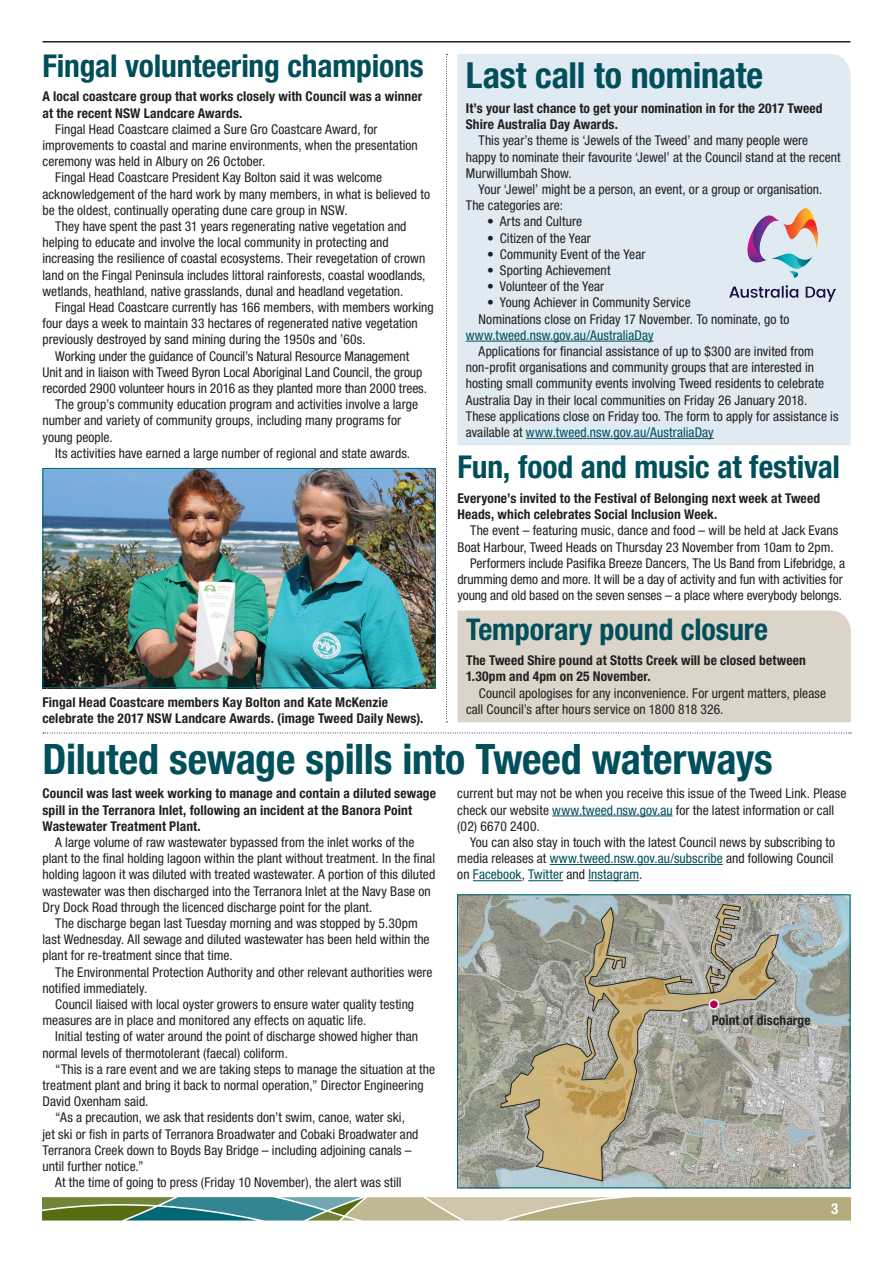
<style>
.page{position:relative;width:893px;height:1263px;background:#fff}
.page>*{position:absolute;margin:0;border:0;box-sizing:border-box;transform-origin:0 0}
.H1{font:700 condensed 42px "Helvetica Neue LT Std";letter-spacing:-.005em;color:#004f5a}
.H2{font:700 condensed 36px "Helvetica Neue LT Std";letter-spacing:-.005em;color:#004f5a}
.H2-2{font:700 condensed 31.5px "Helvetica Neue LT Std";letter-spacing:-.005em;color:#004f5a}
.H2-3{font:700 condensed 30px "Helvetica Neue LT Std";letter-spacing:-.005em;color:#004f5a}
.t1{font:700 condensed 15px "Helvetica Neue LT Std";color:#fff}
.body{font:condensed 13.5px/16.2px "Helvetica Neue LT Std";letter-spacing:.005em;color:#231f20}
.intro{font:700 condensed 13.5px/16.2px "Helvetica Neue LT Std";letter-spacing:.01em;color:#231f20}
.s1{color:#004f5a}
</style>
<div class="page">
<svg style="left:43px;top:1197px;width:807px;height:23px;background:#95a483"></svg>
<hr style="left:43px;top:41px;width:807px;height:2px;background:#231f20">
<div style="left:457px;top:610px;width:394px;height:112px;background:#dcd3c9"></div>
<div style="left:457px;top:54px;width:394px;height:391px;background:#dfeaf2"></div>
<hr style="left:466px;top:341px;width:188px;height:1px;background:#004f5a">
<hr style="left:526px;top:438px;width:188px;height:1px;background:#004f5a">
<img style="left:729px;top:208px;width:107px;height:94px">
<svg style="left:43px;top:733px;width:808px;height:1px"></svg>
<svg style="left:446px;top:54px;width:1px;height:668px"></svg>
<hr style="left:552px;top:815px;width:121px;height:1px;background:#004f5a">
<hr style="left:550px;top:864px;width:173px;height:1px;background:#004f5a">
<hr style="left:473px;top:880px;width:49px;height:1px;background:#004f5a">
<hr style="left:528px;top:880px;width:35px;height:1px;background:#004f5a">
<hr style="left:588px;top:880px;width:51px;height:1px;background:#004f5a">
<img style="left:459px;top:896px;width:389px;height:290px">
<div style="left:457px;top:894px;width:393px;height:294px;border:1px solid #006874"></div>
<div style="left:709px;top:1000px;width:9px;height:9px;background:#b70051;border-radius:50%"></div>
<div style="left:709px;top:999px;width:10px;height:11px;border:2px solid #fff;border-radius:50%"></div>
<img style="left:45px;top:470px;width:389px;height:216px">
<div style="left:43px;top:468px;width:393px;height:220px;border:1px solid #006874"></div>
<h3 class="H2-2" style="left:43px;top:46px;width:383px">Fingal volunteering champions</h3>
<p class="intro" style="left:43px;top:88px;width:381px">A local coastcare group that works closely with Council was a winner at the recent NSW Landcare Awards.</p>
<p class="body" style="left:43px;top:121px;width:377px;text-indent:13px">Fingal Head Coastcare claimed a Sure Gro Coastcare Award, for improvements to coastal and marine environments, when the presentation ceremony was held in Albury on 26 October.</p>
<p class="body" style="left:43px;top:169px;width:389px;text-indent:13px">Fingal Head Coastcare President Kay Bolton said it was welcome acknowledgement of the hard work by many members, in what is believed to be the oldest, continually operating dune care group in NSW.</p>
<p class="body" style="left:43px;top:218px;width:384px;text-indent:13px">They have spent the past 31 years regenerating native vegetation and helping to educate and involve the local community in protecting and increasing the resilience of coastal ecosystems. Their revegetation of crown land on the Fingal Peninsula includes littoral rainforests, coastal woodlands, wetlands, heathland, native grasslands, dunal and headland vegetation.</p>
<p class="body" style="left:43px;top:299px;width:393px;text-indent:13px">Fingal Head Coastcare currently has 166 members, with members working four days a week to maintain 33 hectares of regenerated native vegetation previously destroyed by sand mining during the 1950s and ’60s.</p>
<p class="body" style="left:43px;top:348px;width:386px;text-align:center">Working under the guidance of Council’s Natural Resource Management<br>Unit and in liaison with Tweed Byron Local Aboriginal Land Council, the group recorded 2900 volunteer hours in 2016 as they planted more than 2000 trees.</p>
<p class="body" style="left:43px;top:396px;width:377px;text-indent:13px">The group’s community education program and activities involve a large number and variety of community groups, including many programs for young people.</p>
<p class="body" style="left:55px;top:445px;width:356px">Its activities have earned a large number of regional and state awards.</p>
<p class="intro" style="left:43px;top:694px;width:382px">Fingal Head Coastcare members Kay Bolton and Kate McKenzie celebrate the 2017 NSW Landcare Awards. (image Tweed Daily News).</p>
<h3 class="H2" style="left:466px;top:54px;width:299px">Last call to nominate</h3>
<p class="intro" style="left:466px;top:100px;width:358px">It’s your last chance to get your nomination in for the 2017 Tweed<br>Shire Australia Day Awards.</p>
<p class="body" style="left:466px;top:132px;width:376px;text-indent:13px">This year’s theme is ‘Jewels of the Tweed’ and many people were happy to nominate their favourite ‘Jewel’ at the Council stand at the recent<br>Murwillumbah Show.</p>
<p class="body" style="left:466px;top:181px;width:358px;text-indent:13px">Your ‘Jewel’ might be a person, an event, or a group or organisation.<br>The categories are:</p>
<p class="body" style="left:487px;top:213px;width:96px">• Arts and Culture</p>
<p class="body" style="left:487px;top:230px;width:105px">• Citizen of the Year</p>
<p class="body" style="left:487px;top:246px;width:160px">• Community Event of the Year</p>
<p class="body" style="left:487px;top:262px;width:125px">• Sporting Achievement</p>
<p class="body" style="left:487px;top:278px;width:119px">• Volunteer of the Year</p>
<p class="body" style="left:487px;top:294px;width:205px">• Young Achiever in Community Service</p>
<p class="body" style="left:466px;top:311px;width:325px;text-indent:13px">Nominations close on Friday 17 November. To nominate, go to <span class="s1">www.tweed.nsw.gov.au/AustraliaDay</span></p>
<p class="body" style="left:466px;top:343px;width:374px;text-indent:13px">Applications for financial assistance of up to $300 are invited from non-profit organisations and community groups that are interested in hosting small community events involving Tweed residents to celebrate Australia Day in their local communities on Friday 26 January 2018.<br>These applications close on Friday too. The form to apply for assistance is available at <span class="s1">www.tweed.nsw.gov.au/AustraliaDay</span></p>
<h3 class="H2-2" style="left:457px;top:448px;width:384px">Fun, food and music at festival</h3>
<p class="intro" style="left:457px;top:490px;width:364px">Everyone’s invited to the Festival of Belonging next week at Tweed<br>Heads, which celebrates Social Inclusion Week.</p>
<p class="body" style="left:457px;top:522px;width:382px;text-indent:13px">The event – featuring music, dance and food – will be held at Jack Evans<br>Boat Harbour, Tweed Heads on Thursday 23 November from 10am to 2pm.</p>
<p class="body" style="left:457px;top:555px;width:389px;text-indent:13px">Performers include Pasifika Breeze Dancers, The Us Band from Lifebridge, a drumming demo and more. It will be a day of activity and fun with activities for young and old based on the seven senses – a place where everybody belongs.</p>
<h3 class="H2-3" style="left:466px;top:612px;width:303px">Temporary pound closure</h3>
<p class="intro" style="left:466px;top:652px;width:342px">The Tweed Shire pound at Stotts Creek will be closed between<br>1.30pm and 4pm on 25 November.</p>
<p class="body" style="left:466px;top:685px;width:362px;text-indent:13px">Council apologises for any inconvenience. For urgent matters, please call Council’s after hours service on 1800 818 326.</p>
<h2 class="H1" style="left:43px;top:733px;width:732px">Diluted sewage spills into Tweed waterways</h2>
<p class="intro" style="left:43px;top:785px;width:395px">Council was last week working to manage and contain a diluted sewage spill in the Terranora Inlet, following an incident at the Banora Point<br>Wastewater Treatment Plant.</p>
<p class="body" style="left:43px;top:834px;width:394px;text-indent:13px">A large volume of raw wastewater bypassed from the inlet works of the plant to the final holding lagoon within the plant without treatment. In the final holding lagoon it was diluted with treated wastewater. A portion of this diluted wastewater was then discharged into the Terranora Inlet at the Navy Base on Dry Dock Road through the licenced discharge point for the plant.</p>
<p class="body" style="left:43px;top:915px;width:389px;text-indent:13px">The discharge began last Tuesday morning and was stopped by 5.30pm last Wednesday. All sewage and diluted wastewater has been held within the plant for re-treatment since that time.</p>
<p class="body" style="left:43px;top:964px;width:391px;text-indent:13px">The Environmental Protection Authority and other relevant authorities were notified immediately.</p>
<p class="body" style="left:43px;top:996px;width:373px;text-indent:13px">Council liaised with local oyster growers to ensure water quality testing measures are in place and monitored any effects on aquatic life.</p>
<p class="body" style="left:43px;top:1028px;width:377px;text-indent:13px">Initial testing of water around the point of discharge showed higher than normal levels of thermotolerant (faecal) coliform.</p>
<p class="body" style="left:43px;top:1061px;width:394px;text-indent:13px">“This is a rare event and we are taking steps to manage the situation at the treatment plant and bring it back to normal operation,” Director Engineering<br>David Oxenham said.</p>
<p class="body" style="left:43px;top:1109px;width:378px;text-indent:13px">“As a precaution, we ask that residents don’t swim, canoe, water ski, jet ski or fish in parts of Terranora Broadwater and Cobaki Broadwater and Terranora Creek down to Boyds Bay Bridge – including adjoining canals – until further notice.”</p>
<p class="body" style="left:55px;top:1174px;width:348px">At the time of going to press (Friday 10 November), the alert was still</p>
<p class="body" style="left:457px;top:785px;width:391px">current but may not be when you receive this issue of the Tweed Link. Please check our website <span class="s1">www.tweed.nsw.gov.au</span> for the latest information or call (02) 6670 2400.</p>
<p class="body" style="left:457px;top:834px;width:379px;text-indent:13px">You can also stay in touch with the latest Council news by subscribing to media releases at <span class="s1">www.tweed.nsw.gov.au/subscribe</span> and following Council on <span class="s1">Facebook</span>, <span class="s1">Twitter</span> and <span class="s1">Instagram</span>.</p>
<p class="intro" style="left:712px;top:1011px;width:101px">Point of discharge</p>
<p class="t1" style="left:831px;top:1200px;width:9px">3</p>
</div>
